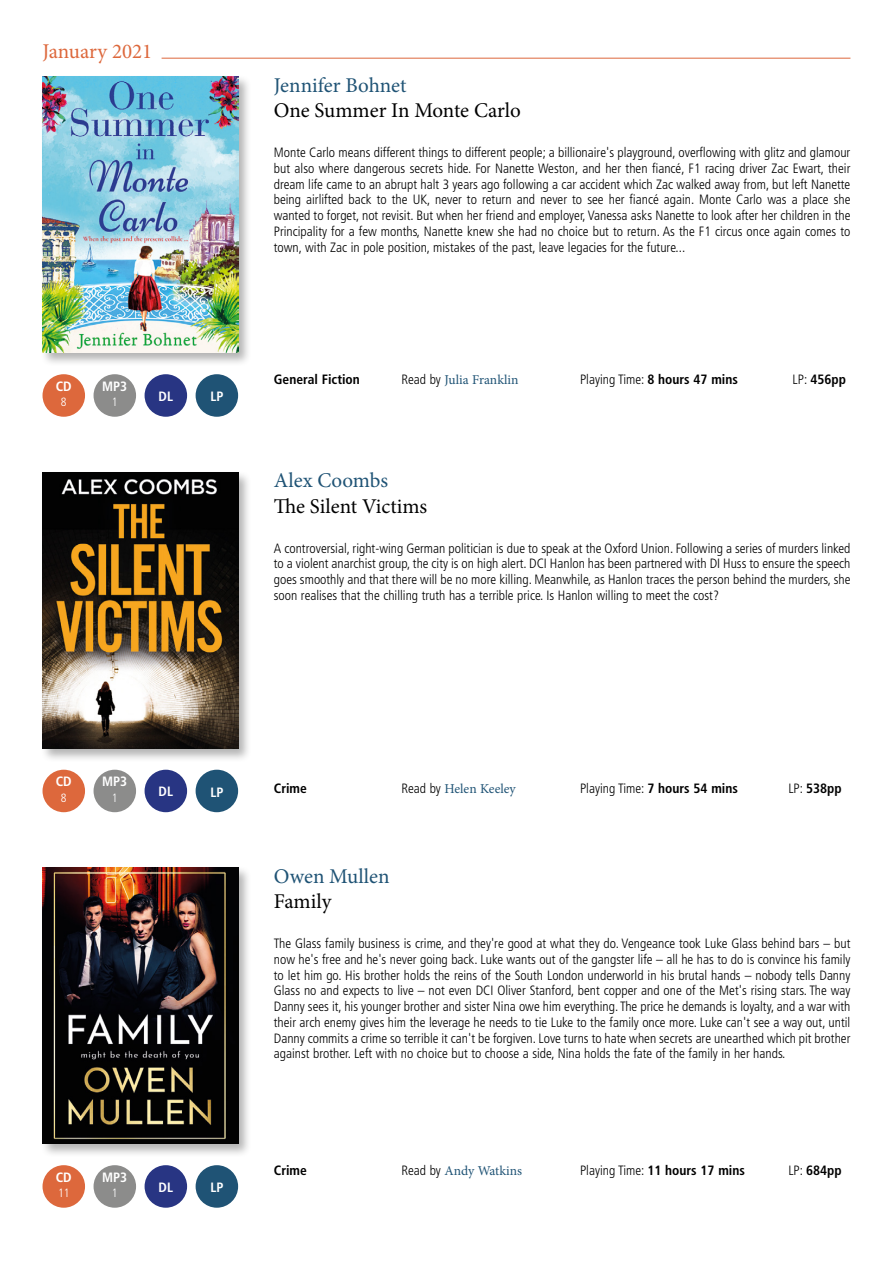
<style>
.page{position:relative;width:893px;height:1263px;background:#fff}
.page>*{position:absolute;margin:0;border:0;box-sizing:border-box;transform-origin:0 0}
.t1{font:21px "Minion Pro";letter-spacing:-.005em;color:#000}
.t2{font:21px "Minion Pro";color:#1f5375}
.t3{font:21px "Minion Pro";color:#dd683c}
.t4{font:300 condensed 13.5px/15.8px "Frutiger LT";color:#000;text-align:justify}
.t5{font:700 condensed 13.5px "Frutiger LT";color:#000}
.t6{font:13.5px "Minion Pro";color:#1f5375}
.t7{font:700 condensed 13.5px "Frutiger LT";color:#fff}
.t8{font:300 condensed 12px "Frutiger LT";color:#fff}
.s1{font-family:"Frutiger LT";font-weight:300;font-stretch:condensed;color:#000}
.s2{font-weight:700}
.s3{font-weight:300}
</style>
<div class="page">
<hr style="left:162px;top:58px;width:688px;height:1px;background:#dd683c">
<div style="left:40px;top:74px;width:212px;height:293px;background:#000;opacity:.3"></div>
<img style="left:43px;top:77px;width:195px;height:276px">
<div style="left:43px;top:374px;width:42px;height:43px;background:#dd683c;border-radius:50%"></div>
<div style="left:94px;top:374px;width:42px;height:43px;background:#8c8c8b;border-radius:50%"></div>
<div style="left:196px;top:374px;width:42px;height:43px;background:#1f5375;border-radius:50%"></div>
<div style="left:196px;top:1165px;width:42px;height:43px;background:#1f5375;border-radius:50%"></div>
<div style="left:196px;top:770px;width:42px;height:42px;background:#1f5375;border-radius:50%"></div>
<div style="left:145px;top:374px;width:42px;height:43px;background:#283583;border-radius:50%"></div>
<div style="left:40px;top:470px;width:212px;height:292px;background:#000;opacity:.3"></div>
<img style="left:43px;top:472px;width:195px;height:276px">
<div style="left:43px;top:770px;width:42px;height:42px;background:#dd683c;border-radius:50%"></div>
<div style="left:94px;top:770px;width:42px;height:42px;background:#8c8c8b;border-radius:50%"></div>
<div style="left:145px;top:770px;width:42px;height:42px;background:#283583;border-radius:50%"></div>
<div style="left:40px;top:865px;width:212px;height:293px;background:#000;opacity:.3"></div>
<img style="left:43px;top:867px;width:195px;height:277px">
<div style="left:43px;top:1165px;width:42px;height:43px;background:#dd683c;border-radius:50%"></div>
<div style="left:94px;top:1165px;width:42px;height:43px;background:#8c8c8b;border-radius:50%"></div>
<div style="left:145px;top:1165px;width:42px;height:43px;background:#283583;border-radius:50%"></div>
<h1 class="t3" style="left:43px;top:37px;width:111px">January 2021</h1>
<p class="t7" style="left:56px;top:378px;width:18px">CD</p>
<p class="t8" style="left:61px;top:395px;width:7px">8</p>
<p class="t7" style="left:102px;top:378px;width:27px">MP3</p>
<p class="t8" style="left:112px;top:395px;width:7px">1</p>
<p class="t7" style="left:159px;top:388px;width:16px">DL</p>
<p class="t7" style="left:210px;top:388px;width:15px">LP</p>
<h1 class="t2" style="left:274px;top:71px;width:134px">Jennifer Bohnet</h1>
<h1 class="t1" style="left:274px;top:96px;width:249px">One Summer In Monte Carlo</h1>
<p class="t4" style="left:274px;top:145px;width:578px">Monte Carlo means different things to different people; a billionaire's playground, overflowing with glitz and glamour but also where dangerous secrets hide. For Nanette Weston, and her then fiancé, F1 racing driver Zac Ewart, their dream life came to an abrupt halt 3 years ago following a car accident which Zac walked away from, but left Nanette being airlifted back to the UK, never to return and never to see her fiancé again. Monte Carlo was a place she wanted to forget, not revisit. But when her friend and employer, Vanessa asks Nanette to look after her children in the Principality for a few months, Nanette knew she had no choice but to return. As the F1 circus once again comes to town, with Zac in pole position, mistakes of the past, leave legacies for the future...</p>
<p class="t5" style="left:274px;top:372px;width:88px">General Fiction</p>
<p class="t6" style="left:401px;top:371px;width:119px"><span class="s1">Read by</span> Julia Franklin</p>
<p class="t4" style="left:580px;top:372px;width:159px">Playing Time: <span class="s2">8 hours 47 mins</span></p>
<p class="t5" style="left:793px;top:372px;width:55px"><span class="s3">LP:</span> 456pp</p>
<h1 class="t2" style="left:274px;top:466px;width:116px">Alex Coombs</h1>
<h1 class="t1" style="left:274px;top:492px;width:155px">The Silent Victims</h1>
<p class="t4" style="left:274px;top:540px;width:578px">A controversial, right-wing German politician is due to speak at the Oxford Union. Following a series of murders linked to a violent anarchist group, the city is on high alert. DCI Hanlon has been partnered with DI Huss to ensure the speech goes smoothly and that there will be no more killing. Meanwhile, as Hanlon traces the person behind the murders, she soon realises that the chilling truth has a terrible price. Is Hanlon willing to meet the cost?</p>
<p class="t7" style="left:56px;top:773px;width:18px">CD</p>
<p class="t8" style="left:61px;top:791px;width:7px">8</p>
<p class="t7" style="left:102px;top:773px;width:27px">MP3</p>
<p class="t8" style="left:112px;top:791px;width:7px">1</p>
<p class="t7" style="left:159px;top:783px;width:16px">DL</p>
<p class="t7" style="left:210px;top:784px;width:15px">LP</p>
<p class="t7" style="left:56px;top:1169px;width:18px">CD</p>
<p class="t8" style="left:58px;top:1186px;width:13px">11</p>
<p class="t7" style="left:102px;top:1169px;width:27px">MP3</p>
<p class="t8" style="left:112px;top:1186px;width:7px">1</p>
<p class="t7" style="left:159px;top:1179px;width:16px">DL</p>
<p class="t7" style="left:210px;top:1179px;width:15px">LP</p>
<p class="t5" style="left:274px;top:780px;width:35px">Crime</p>
<p class="t6" style="left:401px;top:779px;width:116px"><span class="s1">Read by</span> Helen Keeley</p>
<p class="t4" style="left:580px;top:780px;width:159px">Playing Time: <span class="s2">7 hours 54 mins</span></p>
<p class="t5" style="left:788px;top:780px;width:55px"><span class="s3">LP:</span> 538pp</p>
<h1 class="t2" style="left:274px;top:862px;width:117px">Owen Mullen</h1>
<h1 class="t1" style="left:274px;top:887px;width:59px">Family</h1>
<p class="t4" style="left:274px;top:936px;width:578px">The Glass family business is crime, and they're good at what they do. Vengeance took Luke Glass behind bars – but now he's free and he's never going back. Luke wants out of the gangster life – all he has to do is convince his family to let him go. His brother holds the reins of the South London underworld in his brutal hands – nobody tells Danny Glass no and expects to live – not even DCI Oliver Stanford, bent copper and one of the Met's rising stars. The way Danny sees it, his younger brother and sister Nina owe him everything. The price he demands is loyalty, and a war with their arch enemy gives him the leverage he needs to tie Luke to the family once more. Luke can't see a way out, until Danny commits a crime so terrible it can't be forgiven. Love turns to hate when secrets are unearthed which pit brother against brother. Left with no choice but to choose a side, Nina holds the fate of the family in her hands.</p>
<p class="t5" style="left:274px;top:1162px;width:35px">Crime</p>
<p class="t6" style="left:401px;top:1162px;width:122px"><span class="s1">Read by</span> Andy Watkins</p>
<p class="t5" style="left:580px;top:1162px;width:166px"><span class="s3">Playing Time:</span> 11 hours 17 mins</p>
<p class="t5" style="left:788px;top:1162px;width:55px"><span class="s3">LP:</span> 684pp</p>
</div>
